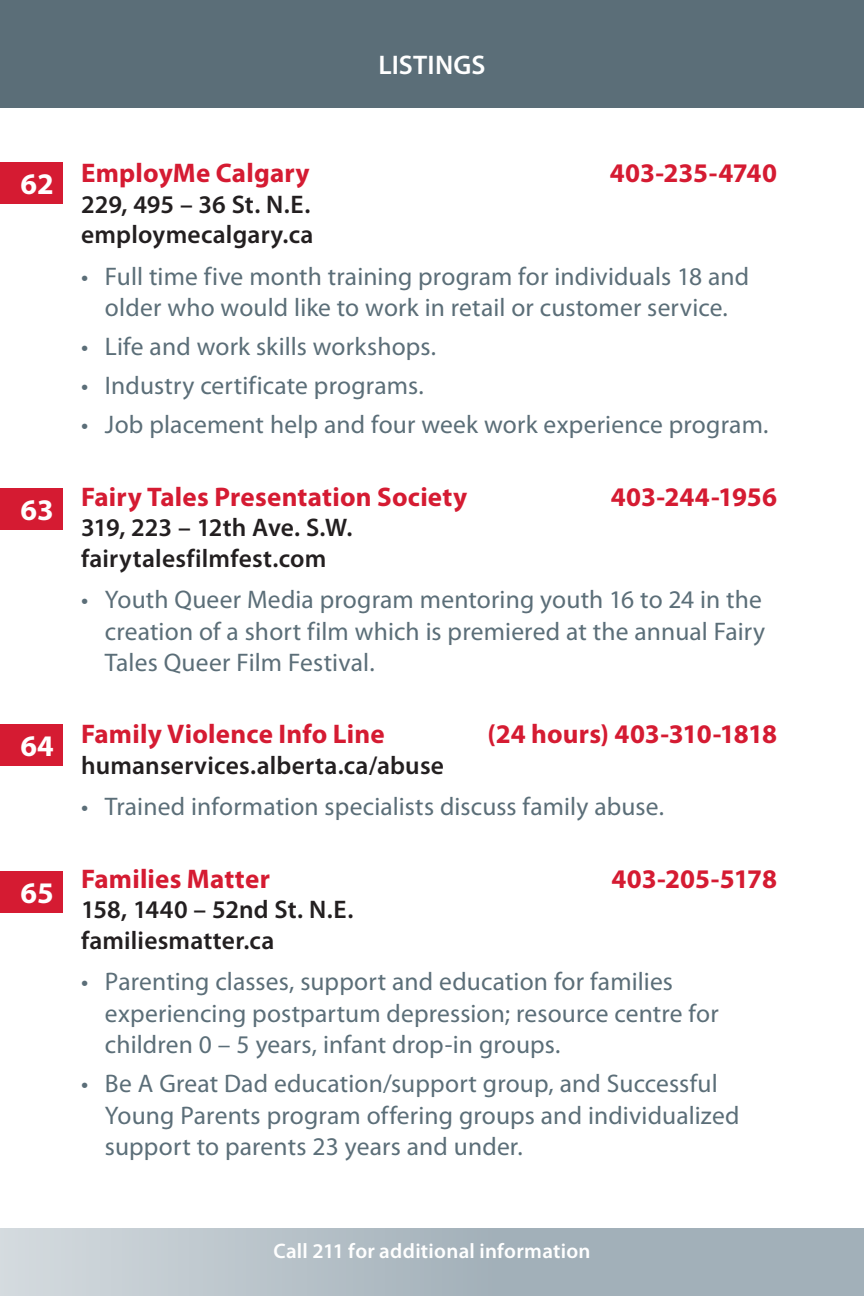
<style>
.page{position:relative;width:864px;height:1296px;background:#fff}
.page>*{position:absolute;margin:0;border:0;box-sizing:border-box;transform-origin:0 0}
.t1{font:700 30px "Myriad Pro";color:#fff}
.t2{font:700 27px "Myriad Pro";letter-spacing:.005em;color:#d51b32}
.t3{font:600 27px "Myriad Pro";letter-spacing:.01em;color:#fff}
.t4{font:25.5px/31.5px "Myriad Pro";letter-spacing:.005em;color:#5b6e78}
.t5{font:600 25.5px/30.6px "Myriad Pro";letter-spacing:.005em;color:#231f20}
.t6{font:600 21px "Myriad Pro";letter-spacing:.015em;color:#fff}
</style>
<div class="page">
<div style="left:0;top:162px;width:63px;height:41px;background:#d51b32"></div>
<div style="left:0;top:488px;width:63px;height:41px;background:#d51b32"></div>
<div style="left:0;top:724px;width:63px;height:41px;background:#d51b32"></div>
<div style="left:0;top:871px;width:63px;height:41px;background:#d51b32"></div>
<div style="left:0;top:0;width:864px;height:108px;background:#5b6e78"></div>
<div style="left:0;top:1228px;width:864px;height:68px;background:linear-gradient(to right,#cbd3d8,#96a6b0)"></div>
<p class="t3" style="left:378px;top:48px;width:109px">LISTINGS</p>
<p class="t1" style="left:21px;top:164px;width:35px">62</p>
<p class="t1" style="left:21px;top:490px;width:35px">63</p>
<p class="t1" style="left:21px;top:726px;width:35px">64</p>
<p class="t1" style="left:21px;top:873px;width:35px">65</p>
<p class="t2" style="left:81px;top:156px;width:230px">EmployMe Calgary</p>
<p class="t2" style="left:610px;top:156px;width:169px">403-235-4740</p>
<p class="t5" style="left:81px;top:188px;width:234px">229, 495 – 36 St. N.E. employmecalgary.ca</p>
<p class="t4" style="left:81px;top:260px;width:670px;text-align:center">• Full time five month training program for individuals 18 and older who would like to work in retail or customer service.</p>
<p class="t4" style="left:81px;top:331px;width:357px">• Life and work skills workshops.</p>
<p class="t4" style="left:81px;top:370px;width:344px">• Industry certificate programs.</p>
<p class="t4" style="left:81px;top:409px;width:689px">• Job placement help and four week work experience program.</p>
<p class="t2" style="left:81px;top:479px;width:388px">Fairy Tales Presentation Society</p>
<p class="t2" style="left:611px;top:479px;width:168px">403-244-1956</p>
<p class="t5" style="left:81px;top:512px;width:273px">319, 223 – 12th Ave. S.W. fairytalesfilmfest.com</p>
<p class="t4" style="left:105px;top:583px;width:662px;text-indent:-24px">• Youth Queer Media program mentoring youth 16 to 24 in the creation of a short film which is premiered at the annual Fairy<br>Tales Queer Film Festival.</p>
<p class="t2" style="left:81px;top:717px;width:305px">Family Violence Info Line</p>
<p class="t2" style="left:488px;top:717px;width:291px">(24 hours) 403-310-1818</p>
<p class="t5" style="left:81px;top:750px;width:365px">humanservices.alberta.ca/abuse</p>
<p class="t4" style="left:81px;top:791px;width:585px">• Trained information specialists discuss family abuse.</p>
<p class="t2" style="left:81px;top:861px;width:190px">Families Matter</p>
<p class="t2" style="left:612px;top:861px;width:167px">403-205-5178</p>
<p class="t5" style="left:81px;top:894px;width:274px">158, 1440 – 52nd St. N.E. familiesmatter.ca</p>
<p class="t4" style="left:105px;top:965px;width:615px;text-indent:-24px">• Parenting classes, support and education for families experiencing postpartum depression; resource centre for children 0 – 5 years, infant drop-in groups.</p>
<p class="t4" style="left:105px;top:1067px;width:636px;text-indent:-24px">• Be A Great Dad education/support group, and Successful<br>Young Parents program offering groups and individualized support to parents 23 years and under.</p>
<p class="t6" style="left:273px;top:1237px;width:319px">Call 211 for additional information</p>
</div>
